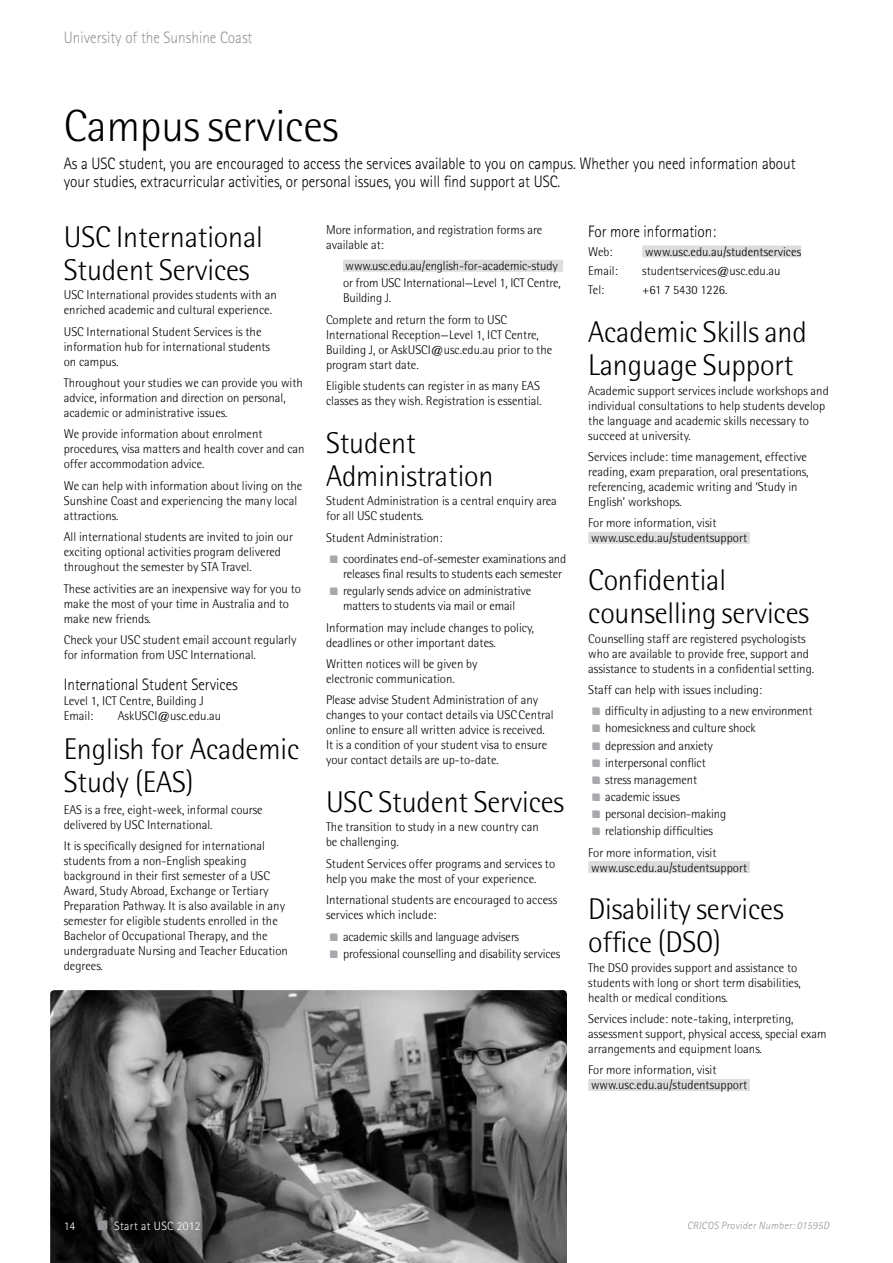
<style>
.page{position:relative;width:893px;height:1263px;background:#fff}
.page>*{position:absolute;margin:0;border:0;box-sizing:border-box;transform-origin:0 0}
.t1{font:300 45px "Rotis Semi Sans";letter-spacing:-.005em;color:#000}
.t2{font:300 30px/33px "Rotis Semi Sans";letter-spacing:-.005em;color:#000}
.t3{font:300 16.5px/18px "Rotis Sans Serif";color:#000;scale:.92 1}
.t4{font:300 16.5px "Rotis Sans Serif";color:#939598;scale:.92 1}
.t5{font:300 12.75px/15px "Rotis Semi Sans";color:#000}
.t6{font:300 12px "Rotis Sans Serif";letter-spacing:.03em;color:#fff}
.t7{font:italic 300 10.5px "Rotis Sans Serif";letter-spacing:.03em;color:#939598}
.s1{font-family:"mysteryobject";font-weight:400;font-size:12px;color:#a7a9ac}
</style>
<div class="page">
<img style="left:50px;top:990px;width:517px;height:273px">
<div style="left:343px;top:260px;width:220px;height:12px;background:#dcddde"></div>
<div style="left:642px;top:245px;width:159px;height:12px;background:#dcddde"></div>
<div style="left:588px;top:532px;width:162px;height:12px;background:#dcddde"></div>
<div style="left:588px;top:861px;width:162px;height:12px;background:#dcddde"></div>
<div style="left:588px;top:1079px;width:162px;height:12px;background:#dcddde"></div>
<svg style="left:98px;top:1220px;width:9px;height:10px"></svg>
<p class="t4" style="left:64px;top:27px;width:207px">University of the Sunshine Coast</p>
<h1 class="t1" style="left:64px;top:100px;width:276px">Campus services</h1>
<p class="t3" style="left:64px;top:155px;width:797px">As a USC student, you are encouraged to access the services available to you on campus. Whether you need information about your studies, extracurricular activities, or personal issues, you will find support at USC.</p>
<h2 class="t2" style="left:64px;top:220px;width:201px">USC International<br>Student Services</h2>
<p class="t5" style="left:64px;top:287px;width:214px">USC International provides students with an enriched academic and cultural experience.</p>
<p class="t5" style="left:64px;top:324px;width:208px">USC International Student Services is the information hub for international students on campus.</p>
<p class="t5" style="left:64px;top:375px;width:241px">Throughout your studies we can provide you with advice, information and direction on personal, academic or administrative issues.</p>
<p class="t5" style="left:64px;top:427px;width:242px">We provide information about enrolment procedures, visa matters and health cover and can offer accommodation advice.</p>
<p class="t5" style="left:64px;top:478px;width:240px">We can help with information about living on the<br>Sunshine Coast and experiencing the many local attractions.</p>
<p class="t5" style="left:64px;top:529px;width:231px">All international students are invited to join our exciting optional activities program delivered throughout the semester by STA Travel.</p>
<p class="t5" style="left:64px;top:581px;width:239px">These activities are an inexpensive way for you to make the most of your time in Australia and to make new friends.</p>
<p class="t5" style="left:64px;top:632px;width:234px">Check your USC student email account regularly for information from USC International.</p>
<p class="t3" style="left:64px;top:675px;width:191px">International Student Services</p>
<p class="t5" style="left:64px;top:693px;width:141px">Level 1, ICT Centre, Building J<br>Email:</p>
<p class="t5" style="left:326px;top:222px;width:218px">More information, and registration forms are available at:</p>
<p class="t5" style="left:343px;top:257px;width:219px;line-height:17.1px">www.usc.edu.au/english-for-academic-study or from USC International—Level 1, ICT Centre,</p>
<p class="t5" style="left:326px;top:287px;width:183px;line-height:21.5px;text-indent:17px">Building J.<br>Complete and return the form to USC</p>
<p class="t5" style="left:326px;top:327px;width:228px">International Reception—Level 1, ICT Centre,<br>Building J, or AskUSCI@usc.edu.au prior to the program start date.</p>
<p class="t5" style="left:326px;top:378px;width:217px">Eligible students can register in as many EAS classes as they wish. Registration is essential.</p>
<h2 class="t2" style="left:326px;top:426px;width:169px">Student<br>Administration</h2>
<p class="t5" style="left:326px;top:493px;width:232px">Student Administration is a central enquiry area for all USC students.</p>
<p class="t5" style="left:326px;top:530px;width:118px">Student Administration:</p>
<p class="t5" style="left:343px;top:551px;width:225px;text-indent:-13px"><span class="s1">•</span> coordinates end-of-semester examinations and releases final results to students each semester</p>
<p class="t5" style="left:330px;top:583px;width:202px;text-align:center"><span class="s1">•</span> regularly sends advice on administrative matters to students via mail or email</p>
<p class="t5" style="left:326px;top:620px;width:210px">Information may include changes to policy, deadlines or other important dates.</p>
<p class="t5" style="left:326px;top:656px;width:153px">Written notices will be given by electronic communication.</p>
<p class="t5" style="left:326px;top:692px;width:229px">Please advise Student Administration of any changes to your contact details via USCCentral online to ensure all written advice is received.<br>It is a condition of your student visa to ensure your contact details are up-to-date.</p>
<h2 class="t2" style="left:326px;top:785px;width:240px">USC Student Services</h2>
<p class="t5" style="left:326px;top:820px;width:214px">The transition to study in a new country can be challenging.</p>
<p class="t5" style="left:326px;top:856px;width:231px">Student Services offer programs and services to help you make the most of your experience.</p>
<p class="t5" style="left:326px;top:892px;width:233px">International students are encouraged to access services which include:</p>
<p class="t5" style="left:330px;top:929px;width:190px"><span class="s1">•</span> academic skills and language advisers</p>
<p class="t5" style="left:330px;top:946px;width:232px"><span class="s1">•</span> professional counselling and disability services</p>
<p class="t3" style="left:588px;top:222px;width:141px">For more information:</p>
<p class="t5" style="left:588px;top:244px;width:26px">Web:</p>
<p class="t5" style="left:645px;top:244px;width:158px">www.usc.edu.au/studentservices</p>
<p class="t5" style="left:588px;top:263px;width:31px">Email:</p>
<p class="t5" style="left:642px;top:263px;width:140px">studentservices@usc.edu.au</p>
<p class="t5" style="left:588px;top:283px;width:18px">Tel:</p>
<p class="t5" style="left:642px;top:283px;width:87px">+61 7 5430 1226.</p>
<h2 class="t2" style="left:588px;top:316px;width:220px">Academic Skills and<br>Language Support</h2>
<p class="t5" style="left:588px;top:383px;width:242px">Academic support services include workshops and individual consultations to help students develop the language and academic skills necessary to succeed at university.</p>
<p class="t5" style="left:588px;top:449px;width:222px">Services include: time management, effective reading, exam preparation, oral presentations, referencing, academic writing and ‘Study in English’ workshops.</p>
<p class="t5" style="left:588px;top:515px;width:160px">For more information, visit www.usc.edu.au/studentsupport</p>
<h2 class="t2" style="left:588px;top:564px;width:222px">Confidential counselling services</h2>
<p class="t5" style="left:588px;top:631px;width:227px">Counselling staff are registered psychologists who are available to provide free, support and assistance to students in a confidential setting.</p>
<p class="t5" style="left:588px;top:682px;width:175px">Staff can help with issues including:</p>
<p class="t5" style="left:592px;top:703px;width:221px"><span class="s1">•</span> difficulty in adjusting to a new environment</p>
<p class="t5" style="left:592px;top:721px;width:165px"><span class="s1">•</span> homesickness and culture shock</p>
<p class="t5" style="left:592px;top:738px;width:122px"><span class="s1">•</span> depression and anxiety</p>
<p class="t5" style="left:592px;top:755px;width:115px"><span class="s1">•</span> interpersonal conflict</p>
<p class="t5" style="left:592px;top:772px;width:106px"><span class="s1">•</span> stress management</p>
<p class="t5" style="left:592px;top:789px;width:89px"><span class="s1">•</span> academic issues</p>
<p class="t5" style="left:592px;top:806px;width:135px"><span class="s1">•</span> personal decision-making</p>
<p class="t5" style="left:588px;top:820px;width:130px;line-height:21.5px;text-align:center"><span class="s1">•</span> relationship difficulties<br>For more information, visit</p>
<p class="t5" style="left:591px;top:860px;width:158px">www.usc.edu.au/studentsupport</p>
<h2 class="t2" style="left:588px;top:893px;width:197px">Disability services office (DSO)</h2>
<p class="t5" style="left:588px;top:960px;width:214px">The DSO provides support and assistance to students with long or short term disabilities, health or medical conditions.</p>
<p class="t5" style="left:588px;top:1011px;width:240px">Services include: note-taking, interpreting, assessment support, physical access, special exam arrangements and equipment loans.</p>
<p class="t5" style="left:588px;top:1063px;width:160px">For more information, visit www.usc.edu.au/studentsupport</p>
<p class="t5" style="left:118px;top:708px;width:105px">AskUSCI@usc.edu.au</p>
<h2 class="t2" style="left:64px;top:732px;width:237px">English for Academic<br>Study (EAS)</h2>
<p class="t5" style="left:64px;top:802px;width:200px">EAS is a free, eight-week, informal course delivered by USC International.</p>
<p class="t5" style="left:64px;top:838px;width:226px">It is specifically designed for international students from a non-English speaking background in their first semester of a USC Award, Study Abroad, Exchange or Tertiary Preparation Pathway. It is also available in any semester for eligible students enrolled in the Bachelor of Occupational Therapy, and the undergraduate Nursing and Teacher Education degrees.</p>
<p class="t6" style="left:64px;top:1219px;width:13px">14</p>
<p class="t6" style="left:114px;top:1219px;width:88px">Start at USC 2012</p>
<p class="t7" style="left:687px;top:1219px;width:144px">CRICOS Provider Number: 01595D</p>
</div>
